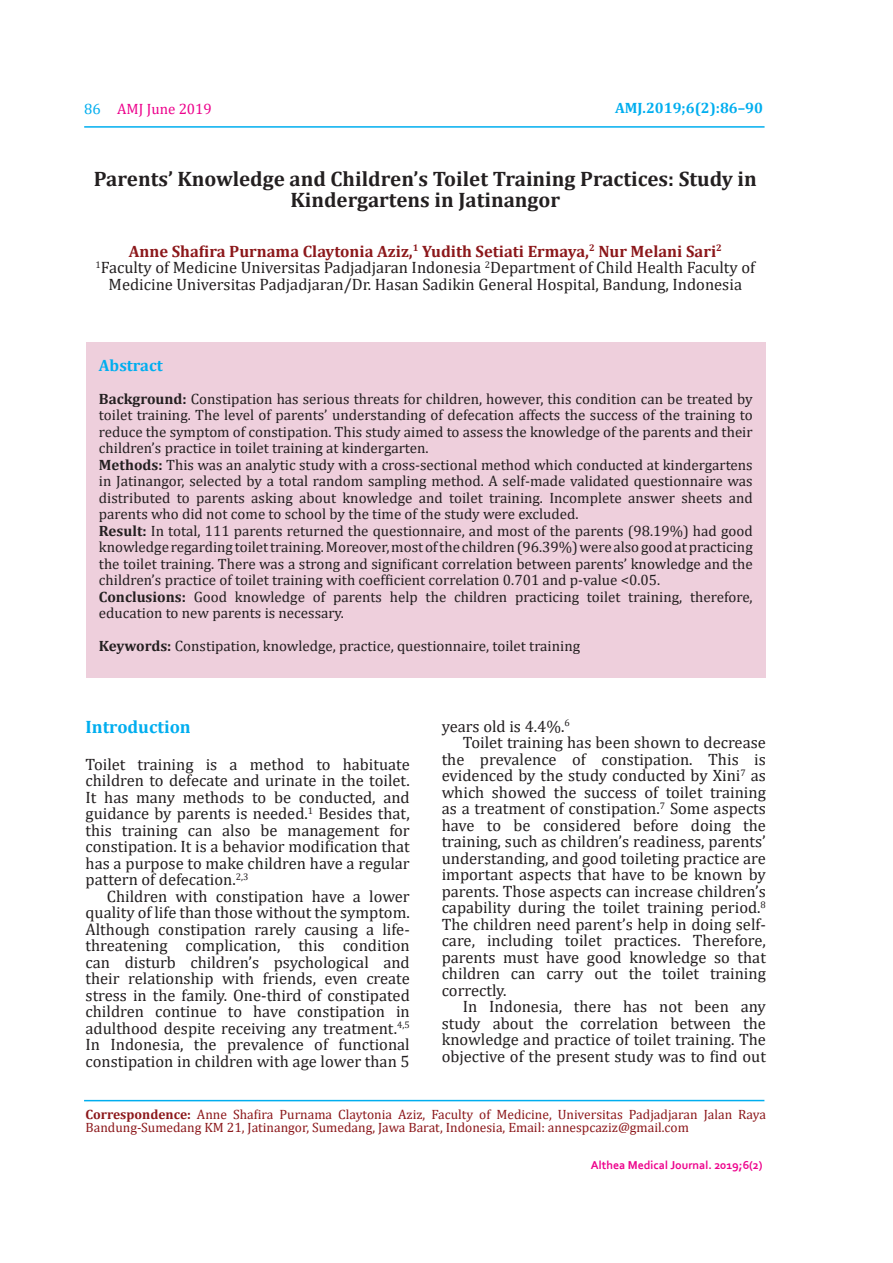
<style>
.page{position:relative;width:893px;height:1263px;background:#fff}
.page>*{position:absolute;margin:0;border:0;box-sizing:border-box;transform-origin:0 0}
.t1{font:700 21px/21px "Cambria";color:#231f20;text-align:center}
.t2{font:700 18px "Cambria";color:#00aeef}
.t3{font:16.5px/16.5px "Cambria";color:#231f20;text-align:justify}
.t4{font:700 16.5px "Cambria";color:#00aeef}
.t5{font:15px/16.5px "Cambria";color:#231f20}
.t6{font:700 15px "Cambria";color:#00aeef}
.t7{font:15px "Cambria";color:#ed028c}
.t8{font:13.5px/13.5px "Cambria";color:#8c181b}
.t9{font:700 12px "Corbel";color:#ed028c}
.s1{color:#00aeef}
.s2{font-weight:700;color:#8c181b}
.s3{font-weight:700}
</style>
<div class="page">
<hr style="left:84px;top:126px;width:681px;height:2px;background:#00aeef">
<div style="left:86px;top:342px;width:680px;height:336px;background:#eecfdc"></div>
<hr style="left:84px;top:1100px;width:680px;height:1px;background:#00aeef">
<p class="t7" style="left:84px;top:100px;width:129px"><span class="s1">86</span> AMJ June 2019</p>
<p class="t6" style="left:615px;top:98px;width:150px">AMJ.2019;6(2):86–90</p>
<p class="t1" style="left:94px;top:168px;width:664px">Parents’ Knowledge and Children’s Toilet Training Practices: Study in<br>Kindergartens in Jatinangor</p>
<p class="t3" style="left:95px;top:243px;width:661px;text-align:center"><span class="s2">Anne Shafira Purnama Claytonia Aziz,</span><sup>1</sup> <span class="s2">Yudith Setiati Ermaya,</span><sup>2</sup> <span class="s2">Nur Melani Sari</span><sup>2<br></sup><sup>1</sup>Faculty of Medicine Universitas Padjadjaran Indonesia <sup>2</sup>Department of Child Health Faculty of<br>Medicine Universitas Padjadjaran/Dr. Hasan Sadikin General Hospital, Bandung, Indonesia</p>
<p class="t4" style="left:99px;top:354px;width:65px">Abstract</p>
<p class="t5" style="left:99px;top:390px;width:655px"><span class="s3">Background:</span> Constipation has serious threats for children, however, this condition can be treated by toilet training. The level of parents’ understanding of defecation affects the success of the training to reduce the symptom of constipation. This study aimed to assess the knowledge of the parents and their children’s practice in toilet training at kindergarten.<br><span class="s3">Methods:</span> This was an analytic study with a cross-sectional method which conducted at kindergartens in Jatinangor, selected by a total random sampling method. A self-made validated questionnaire was distributed to parents asking about knowledge and toilet training. Incomplete answer sheets and parents who did not come to school by the time of the study were excluded.<br><span class="s3">Result:</span> In total, 111 parents returned the questionnaire, and most of the parents (98.19%) had good knowledge regarding toilet training. Moreover, most of the children (96.39%) were also good at practicing the toilet training. There was a strong and significant correlation between parents’ knowledge and the children’s practice of toilet training with coefficient correlation 0.701 and p-value &lt;0.05.<br><span class="s3">Conclusions:</span> Good knowledge of parents help the children practicing toilet training, therefore, education to new parents is necessary.</p>
<p class="t5" style="left:99px;top:638px;width:483px"><span class="s3">Keywords:</span> Constipation, knowledge, practice, questionnaire, toilet training</p>
<p class="t2" style="left:86px;top:714px;width:107px">Introduction</p>
<p class="t3" style="left:86px;top:756px;width:326px">Toilet training is a method to habituate children to defecate and urinate in the toilet.<br>It has many methods to be conducted, and guidance by parents is needed.<sup>1</sup> Besides that, this training can also be management for constipation. It is a behavior modification that has a purpose to make children have a regular pattern of defecation.<sup>2,3</sup></p>
<p class="t3" style="left:86px;top:888px;width:326px;text-indent:21px">Children with constipation have a lower quality of life than those without the symptom.<br>Although constipation rarely causing a life&shy;threatening complication, this condition can disturb children’s psychological and their relationship with friends, even create stress in the family. One-third of constipated children continue to have constipation in adulthood despite receiving any treatment.<sup>4,5<br></sup>In Indonesia, the prevalence of functional constipation in children with age lower than 5</p>
<p class="t3" style="left:442px;top:717px;width:130px">years old is 4.4%.<sup>6</sup></p>
<p class="t3" style="left:463px;top:734px;width:304px">Toilet training has been shown to decrease</p>
<p class="t3" style="left:442px;top:750px;width:326px">the prevalence of constipation. This is</p>
<p class="t3" style="left:442px;top:767px;width:326px">evidenced by the study conducted by Xini<sup>7</sup> as</p>
<p class="t3" style="left:442px;top:783px;width:326px">which showed the success of toilet training</p>
<p class="t3" style="left:442px;top:800px;width:326px">as a treatment of constipation.<sup>7</sup> Some aspects</p>
<p class="t3" style="left:442px;top:816px;width:326px">have to be considered before doing the</p>
<p class="t3" style="left:442px;top:833px;width:326px">training, such as children’s readiness, parents’</p>
<p class="t3" style="left:442px;top:849px;width:326px">understanding, and good toileting practice are</p>
<p class="t3" style="left:442px;top:866px;width:326px">important aspects that have to be known by</p>
<p class="t3" style="left:442px;top:882px;width:326px">parents. Those aspects can increase children’s</p>
<p class="t3" style="left:442px;top:899px;width:326px">capability during the toilet training period.<sup>8</sup></p>
<p class="t3" style="left:442px;top:915px;width:326px">The children need parent’s help in doing self-</p>
<p class="t3" style="left:442px;top:932px;width:326px">care, including toilet practices. Therefore,</p>
<p class="t3" style="left:442px;top:948px;width:326px">parents must have good knowledge so that</p>
<p class="t3" style="left:442px;top:965px;width:326px">children can carry out the toilet training</p>
<p class="t3" style="left:442px;top:981px;width:66px">correctly.</p>
<p class="t3" style="left:463px;top:998px;width:304px">In Indonesia, there has not been any</p>
<p class="t3" style="left:442px;top:1014px;width:326px">study about the correlation between the</p>
<p class="t3" style="left:442px;top:1031px;width:326px">knowledge and practice of toilet training. The</p>
<p class="t3" style="left:442px;top:1047px;width:326px">objective of the present study was to find out</p>
<p class="t8" style="left:86px;top:1107px;width:682px"><span class="s3">Correspondence:</span> Anne Shafira Purnama Claytonia Aziz, Faculty of Medicine, Universitas Padjadjaran Jalan Raya<br>Bandung-Sumedang KM 21, Jatinangor, Sumedang, Jawa Barat, Indonesia, Email: annespcaziz@gmail.com</p>
<p class="t9" style="left:591px;top:1157px;width:173px">Althea Medical Journal. 2019;6(2)</p>
</div>
